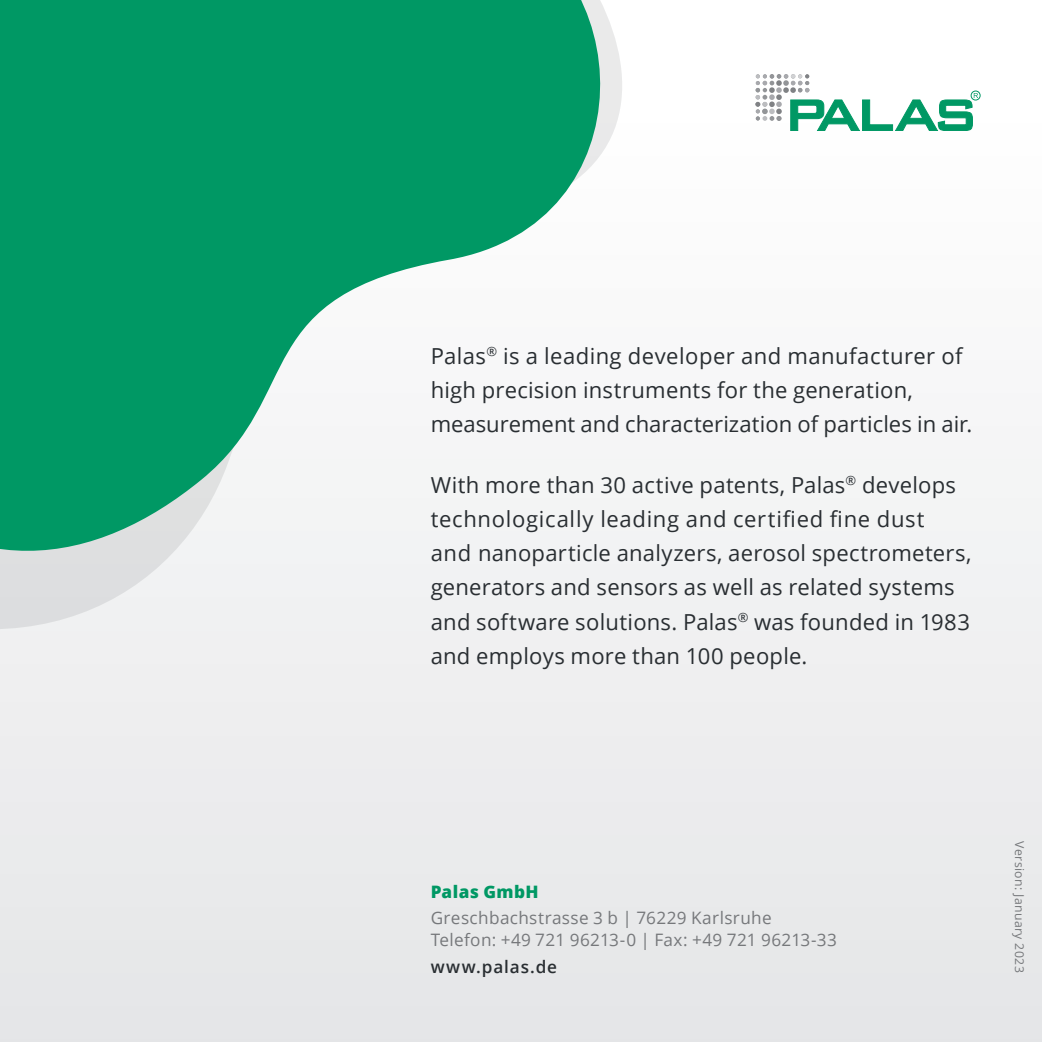
<style>
.page{position:relative;width:1042px;height:1042px;background:#fff}
.page>*{position:absolute;margin:0;border:0;box-sizing:border-box;transform-origin:0 0}
.Einf__Abs{font:22.05px/34.3px "Open Sans";letter-spacing:.01em;color:#292e32}
.Einf__Abs-2{font:17.15px/22.1px "Open Sans";letter-spacing:.02em;color:#76787b}
.Einf__Abs-3{font:600 17.15px "Open Sans";letter-spacing:.05em;color:#292e32}
.Einf__Abs-4{font:800 17.15px "Open Sans";letter-spacing:.025em;color:#009864}
.Einf__Abs-5{font:12.25px "Open Sans";letter-spacing:.03em;color:#76787b}
</style>
<div class="page">
<div style="left:0;top:0;width:1042px;height:1042px;background:linear-gradient(to bottom,#fff,#e5e6e7)"></div>
<svg style="left:0;top:0;width:743px;height:688px;fill:#f0f1f2"></svg>
<svg style="left:0;top:0;width:651px;height:592px;fill:#009864"></svg>
<div style="left:971px;top:91px;width:9px;height:9px;border:1px solid #009864;border-radius:50%"></div>
<svg style="left:755px;top:74px;width:223px;height:57px"></svg>
<p class="Einf__Abs" style="left:431px;top:338px;width:543px">Palas<sup>®</sup> is a leading developer and manufacturer of high precision instruments for the generation, measurement and characterization of particles in air.</p>
<p class="Einf__Abs" style="left:431px;top:467px;width:542px">With more than 30 active patents, Palas<sup>®</sup> develops technologically leading and certified fine dust<br>and nanoparticle analyzers, aerosol spectrometers, generators and sensors as well as related systems and software solutions. Palas<sup>®</sup> was founded in 1983 and employs more than 100 people.</p>
<p class="Einf__Abs-4" style="left:431px;top:878px;width:110px">Palas GmbH</p>
<p class="Einf__Abs-2" style="left:431px;top:906px;width:408px">Greschbachstrasse 3 b | 76229 Karlsruhe<br>Telefon: +49 721 96213-0 | Fax: +49 721 96213-33</p>
<p class="Einf__Abs-3" style="left:431px;top:954px;width:128px">www.palas.de</p>
<p class="Einf__Abs-5" style="left:1028px;top:841px;width:133px;rotate:90deg">Version: January 2023</p>
</div>
